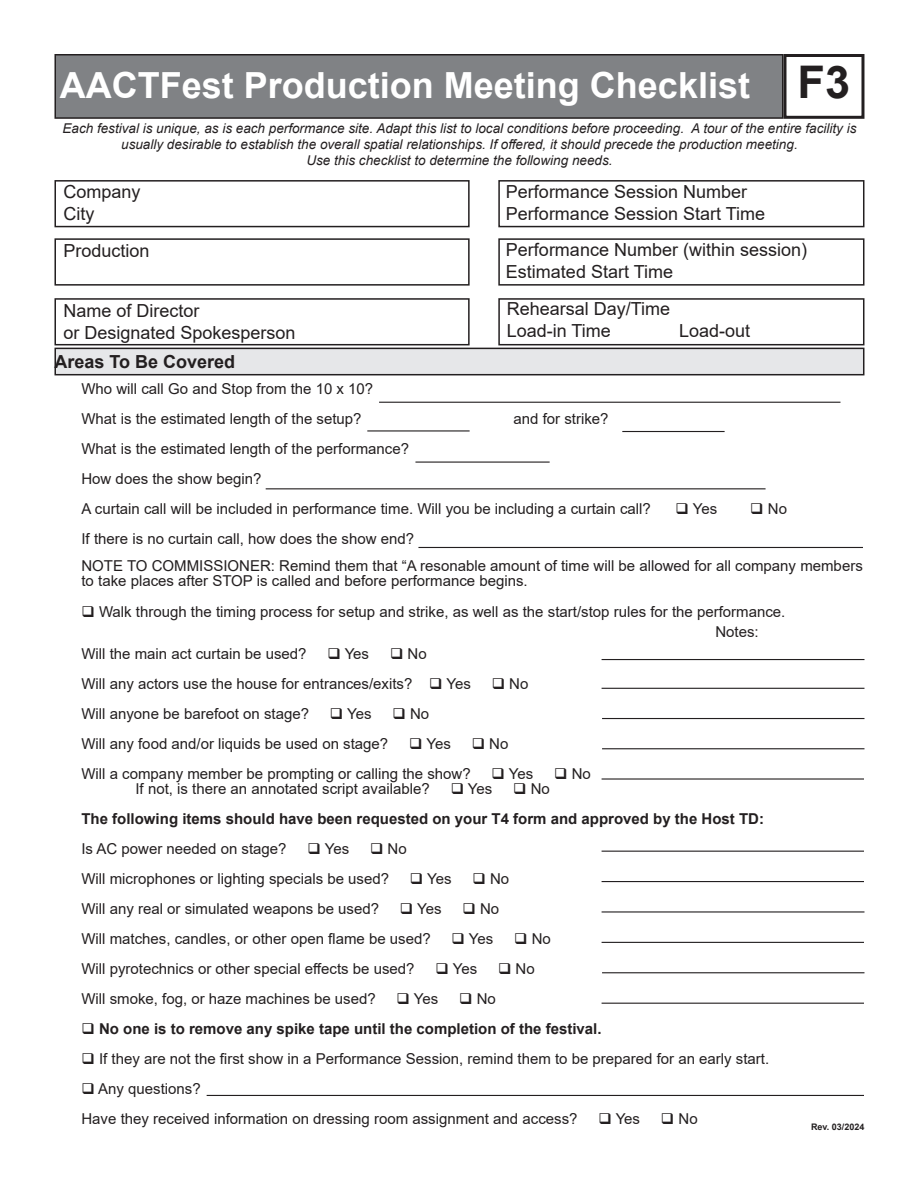
<style>
.page{position:relative;width:918px;height:1188px;background:#fff}
.page>*{position:absolute;margin:0;border:0;box-sizing:border-box;transform-origin:0 0}
.t1{font:700 45px "Arial";color:#231f20}
.Form_Head_1{font:700 36px "Arial";color:#fff}
.t2{font:18px "Arial";color:#231f20}
.t3{font:700 18px "Arial";color:#231f20}
.t4{font:15px/15px "Arial";color:#231f20}
.t5{font:700 15px "Arial";color:#231f20}
.t6{font:italic 13.5px/16.2px "Arial";color:#231f20;text-align:center}
.t7{font:700 9px "Arial";color:#231f20}
</style>
<div class="page">
<div style="left:54px;top:180px;width:416px;height:47px;border:2px solid #231f20"></div>
<div style="left:54px;top:238px;width:416px;height:48px;border:2px solid #231f20"></div>
<div style="left:498px;top:180px;width:366px;height:47px;border:2px solid #231f20"></div>
<div style="left:498px;top:238px;width:366px;height:48px;border:2px solid #231f20"></div>
<div style="left:498px;top:298px;width:366px;height:47px;border:2px solid #231f20"></div>
<div style="left:54px;top:298px;width:416px;height:47px;border:2px solid #231f20"></div>
<div style="left:55px;top:348px;width:809px;height:27px;background:#e6e7e9"></div>
<div style="left:54px;top:348px;width:810px;height:27px;border:2px solid #231f20"></div>
<hr style="left:379px;top:402px;width:461px;height:1px;background:#231f20">
<hr style="left:367px;top:430px;width:103px;height:2px;background:#231f20">
<hr style="left:415px;top:462px;width:135px;height:1px;background:#231f20">
<hr style="left:266px;top:488px;width:500px;height:1px;background:#231f20">
<hr style="left:418px;top:547px;width:445px;height:1px;background:#231f20">
<hr style="left:207px;top:1095px;width:657px;height:1px;background:#231f20">
<div style="left:55px;top:55px;width:728px;height:63px;background:#808285"></div>
<div style="left:54px;top:54px;width:729px;height:65px;border:2px solid #231f20"></div>
<div style="left:783px;top:54px;width:81px;height:65px;border:3px solid #231f20"></div>
<hr style="left:602px;top:688px;width:262px;height:1px;background:#231f20">
<hr style="left:602px;top:659px;width:262px;height:1px;background:#231f20">
<hr style="left:602px;top:778px;width:262px;height:2px;background:#231f20">
<hr style="left:602px;top:748px;width:262px;height:1px;background:#231f20">
<hr style="left:602px;top:718px;width:262px;height:1px;background:#231f20">
<hr style="left:602px;top:1003px;width:262px;height:1px;background:#231f20">
<hr style="left:602px;top:881px;width:262px;height:1px;background:#231f20">
<hr style="left:602px;top:851px;width:262px;height:1px;background:#231f20">
<hr style="left:602px;top:942px;width:262px;height:1px;background:#231f20">
<hr style="left:602px;top:911px;width:262px;height:2px;background:#231f20">
<hr style="left:602px;top:972px;width:262px;height:1px;background:#231f20">
<hr style="left:622px;top:431px;width:103px;height:1px;background:#231f20">
<p class="Form_Head_1" style="left:60px;top:60px;width:692px">AACTFest Production Meeting Checklist</p>
<p class="t1" style="left:798px;top:51px;width:54px">F3</p>
<p class="t6" style="left:63px;top:120px;width:795px">Each festival is unique, as is each performance site. Adapt this list to local conditions before proceeding. A tour of the entire facility is usually desirable to establish the overall spatial relationships. If offered, it should precede the production meeting.</p>
<p class="t6" style="left:306px;top:152px;width:308px">Use this checklist to determine the following needs.</p>
<p class="t2" style="left:63px;top:179px;width:79px">Company</p>
<p class="t2" style="left:63px;top:201px;width:32px">City</p>
<p class="t2" style="left:506px;top:179px;width:243px">Performance Session Number</p>
<p class="t2" style="left:506px;top:201px;width:261px">Performance Session Start Time</p>
<p class="t2" style="left:63px;top:238px;width:88px">Production</p>
<p class="t2" style="left:506px;top:237px;width:303px">Performance Number (within session)</p>
<p class="t2" style="left:506px;top:259px;width:169px">Estimated Start Time</p>
<p class="t2" style="left:507px;top:297px;width:165px">Rehearsal Day/Time</p>
<p class="t2" style="left:507px;top:318px;width:106px">Load-in Time</p>
<p class="t2" style="left:679px;top:318px;width:73px">Load-out</p>
<p class="t2" style="left:63px;top:299px;width:138px">Name of Director</p>
<p class="t2" style="left:63px;top:320px;width:234px">or Designated Spokesperson</p>
<p class="t3" style="left:54px;top:349px;width:182px">Areas To Be Covered</p>
<p class="t4" style="left:81px;top:381px;width:293px">Who will call Go and Stop from the 10 x 10?</p>
<p class="t4" style="left:81px;top:411px;width:282px">What is the estimated length of the setup?</p>
<p class="t4" style="left:513px;top:411px;width:97px">and for strike?</p>
<p class="t4" style="left:81px;top:441px;width:329px">What is the estimated length of the performance?</p>
<p class="t4" style="left:81px;top:471px;width:182px">How does the show begin?</p>
<p class="t4" style="left:81px;top:501px;width:571px">A curtain call will be included in performance time. Will you be including a curtain call?</p>
<p class="t4" style="left:675px;top:501px;width:43px">❑ Yes</p>
<p class="t4" style="left:750px;top:501px;width:38px">❑ No</p>
<p class="t4" style="left:81px;top:531px;width:334px">If there is no curtain call, how does the show end?</p>
<p class="t4" style="left:81px;top:558px;width:783px">NOTE TO COMMISSIONER: Remind them that “A resonable amount of time will be allowed for all company members to take places after STOP is called and before performance begins.</p>
<p class="t4" style="left:81px;top:604px;width:705px">❑ Walk through the timing process for setup and strike, as well as the start/stop rules for the performance.</p>
<p class="t4" style="left:715px;top:624px;width:45px">Notes:</p>
<p class="t4" style="left:81px;top:646px;width:227px">Will the main act curtain be used?</p>
<p class="t4" style="left:327px;top:646px;width:43px">❑ Yes</p>
<p class="t4" style="left:390px;top:646px;width:38px">❑ No</p>
<p class="t4" style="left:81px;top:676px;width:391px">Will any actors use the house for entrances/exits? ❑ Yes</p>
<p class="t4" style="left:492px;top:676px;width:38px">❑ No</p>
<p class="t4" style="left:81px;top:706px;width:229px">Will anyone be barefoot on stage?</p>
<p class="t4" style="left:330px;top:706px;width:43px">❑ Yes</p>
<p class="t4" style="left:393px;top:706px;width:38px">❑ No</p>
<p class="t4" style="left:81px;top:736px;width:308px">Will any food and/or liquids be used on stage?</p>
<p class="t4" style="left:409px;top:736px;width:43px">❑ Yes</p>
<p class="t4" style="left:472px;top:736px;width:38px">❑ No</p>
<p class="t4" style="left:81px;top:766px;width:391px">Will a company member be prompting or calling the show?</p>
<p class="t4" style="left:492px;top:766px;width:43px">❑ Yes</p>
<p class="t4" style="left:554px;top:766px;width:38px">❑ No</p>
<p class="t4" style="left:135px;top:781px;width:296px">If not, is there an annotated script available?</p>
<p class="t4" style="left:451px;top:781px;width:43px">❑ Yes</p>
<p class="t4" style="left:513px;top:781px;width:38px">❑ No</p>
<p class="t5" style="left:81px;top:808px;width:684px">The following items should have been requested on your T4 form and approved by the Host TD:</p>
<p class="t4" style="left:81px;top:841px;width:207px">Is AC power needed on stage?</p>
<p class="t4" style="left:307px;top:841px;width:43px">❑ Yes</p>
<p class="t4" style="left:370px;top:841px;width:38px">❑ No</p>
<p class="t4" style="left:81px;top:871px;width:309px">Will microphones or lighting specials be used?</p>
<p class="t4" style="left:410px;top:871px;width:43px">❑ Yes</p>
<p class="t4" style="left:473px;top:871px;width:38px">❑ No</p>
<p class="t4" style="left:81px;top:901px;width:299px">Will any real or simulated weapons be used?</p>
<p class="t4" style="left:400px;top:901px;width:43px">❑ Yes</p>
<p class="t4" style="left:463px;top:901px;width:38px">❑ No</p>
<p class="t4" style="left:81px;top:931px;width:351px">Will matches, candles, or other open flame be used?</p>
<p class="t4" style="left:452px;top:931px;width:43px">❑ Yes</p>
<p class="t4" style="left:514px;top:931px;width:38px">❑ No</p>
<p class="t4" style="left:81px;top:961px;width:335px">Will pyrotechnics or other special effects be used?</p>
<p class="t4" style="left:435px;top:961px;width:43px">❑ Yes</p>
<p class="t4" style="left:498px;top:961px;width:38px">❑ No</p>
<p class="t4" style="left:81px;top:991px;width:296px">Will smoke, fog, or haze machines be used?</p>
<p class="t4" style="left:397px;top:991px;width:43px">❑ Yes</p>
<p class="t4" style="left:459px;top:991px;width:38px">❑ No</p>
<p class="t5" style="left:81px;top:1018px;width:522px">❑ No one is to remove any spike tape until the completion of the festival.</p>
<p class="t4" style="left:81px;top:1051px;width:689px">❑ If they are not the first show in a Performance Session, remind them to be prepared for an early start.</p>
<p class="t4" style="left:81px;top:1081px;width:121px">❑ Any questions?</p>
<p class="t4" style="left:81px;top:1111px;width:498px">Have they received information on dressing room assignment and access?</p>
<p class="t4" style="left:598px;top:1111px;width:43px">❑ Yes</p>
<p class="t4" style="left:661px;top:1111px;width:38px">❑ No</p>
<p class="t7" style="left:811px;top:1120px;width:55px">Rev. 03/2024</p>
</div>
